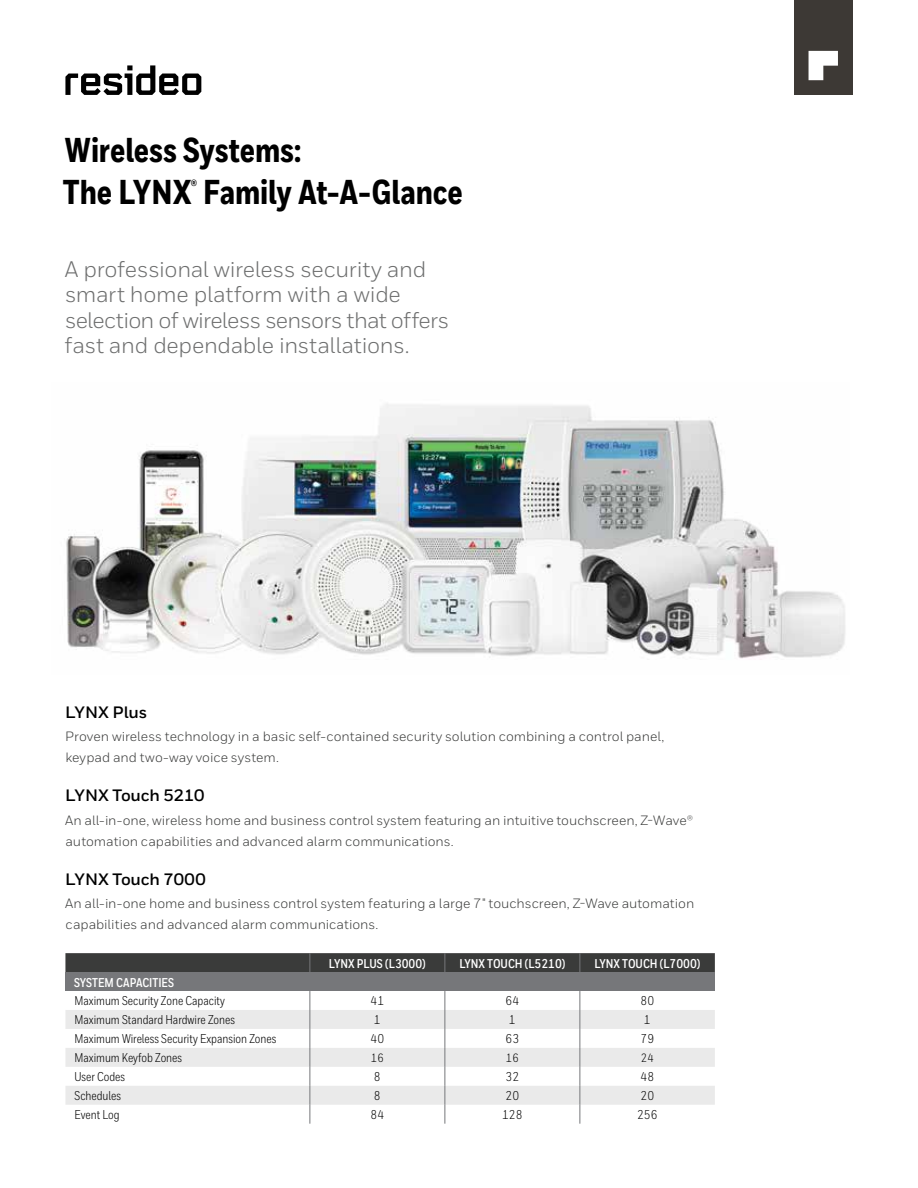
<style>
.page{position:relative;width:918px;height:1188px;background:#fff}
.page>*{position:absolute;margin:0;border:0;box-sizing:border-box;transform-origin:0 0}
.t1{font:800 34.5px/42px "Honeywell Cond";color:#000}
.t2{font:22.5px/25.5px "Honeywell Sans";letter-spacing:-.015em;color:#6d6e6e}
.t3{font:700 16.5px "Honeywell Sans";letter-spacing:-.01em;color:#000}
.t4{font:13.5px/21px "Honeywell Sans";color:#3a3b3a}
.t5{font:12.75px "Honeywell Cond";color:#000}
.t6{font:700 12.75px "Honeywell Cond";color:#fff}
.t7{font:12px "Honeywell Cond";color:#000}
</style>
<div class="page">
<img style="left:66px;top:403px;width:779px;height:256px">
<div style="left:65px;top:972px;width:650px;height:19px;background:#76777a"></div>
<svg style="left:65px;top:1010px;width:650px;height:95px;fill:#eaeaea"></svg>
<div style="left:65px;top:953px;width:650px;height:19px;background:#3a3b3a"></div>
<svg style="left:310px;top:991px;width:1px;height:133px"></svg>
<svg style="left:445px;top:991px;width:1px;height:133px"></svg>
<svg style="left:580px;top:991px;width:1px;height:133px"></svg>
<svg style="left:65px;top:65px;width:136px;height:30px"></svg>
<div style="left:794px;top:0;width:59px;height:95px;background:#3d3935"></div>
<svg style="left:809px;top:51px;width:29px;height:29px"></svg>
<h1 class="t1" style="left:63px;top:130px;width:401px">Wireless Systems:<br>The LYNX<sup>®</sup> Family At-A-Glance</h1>
<h2 class="t2" style="left:64px;top:256px;width:386px">A professional wireless security and smart home platform with a wide selection of wireless sensors that offers fast and dependable installations.</h2>
<p class="t3" style="left:65px;top:702px;width:83px">LYNX Plus</p>
<p class="t4" style="left:65px;top:726px;width:600px">Proven wireless technology in a basic self-contained security solution combining a control panel, keypad and two-way voice system.</p>
<p class="t3" style="left:65px;top:785px;width:141px">LYNX Touch 5210</p>
<p class="t4" style="left:65px;top:810px;width:630px">An all-in-one, wireless home and business control system featuring an intuitive touchscreen, Z-Wave® automation capabilities and advanced alarm communications.</p>
<p class="t3" style="left:65px;top:869px;width:142px">LYNX Touch 7000</p>
<p class="t4" style="left:65px;top:893px;width:631px">An all-in-one home and business control system featuring a large 7" touchscreen, Z-Wave automation capabilities and advanced alarm communications.</p>
<p class="t6" style="left:329px;top:955px;width:98px">LYNX PLUS (L3000)</p>
<p class="t6" style="left:459px;top:955px;width:108px">LYNX TOUCH (L5210)</p>
<p class="t6" style="left:594px;top:955px;width:108px">LYNX TOUCH (L7000)</p>
<p class="t6" style="left:74px;top:974px;width:102px">SYSTEM CAPACITIES</p>
<p class="t5" style="left:74px;top:994px;width:152px">Maximum Security Zone Capacity</p>
<p class="t5" style="left:371px;top:994px;width:15px">41</p>
<p class="t5" style="left:506px;top:994px;width:15px">64</p>
<p class="t5" style="left:641px;top:994px;width:15px">80</p>
<p class="t5" style="left:74px;top:1012px;width:162px">Maximum Standard Hardwire Zones</p>
<p class="t5" style="left:374px;top:1012px;width:8px">1</p>
<p class="t5" style="left:509px;top:1012px;width:8px">1</p>
<p class="t5" style="left:644px;top:1012px;width:8px">1</p>
<p class="t5" style="left:74px;top:1031px;width:204px">Maximum Wireless Security Expansion Zones</p>
<p class="t5" style="left:371px;top:1031px;width:15px">40</p>
<p class="t5" style="left:506px;top:1031px;width:15px">63</p>
<p class="t5" style="left:641px;top:1031px;width:15px">79</p>
<p class="t5" style="left:74px;top:1050px;width:109px">Maximum Keyfob Zones</p>
<p class="t7" style="left:371px;top:1050px;width:14px">16</p>
<p class="t7" style="left:506px;top:1050px;width:14px">16</p>
<p class="t7" style="left:641px;top:1050px;width:14px">24</p>
<p class="t5" style="left:74px;top:1069px;width:52px">User Codes</p>
<p class="t5" style="left:374px;top:1069px;width:8px">8</p>
<p class="t5" style="left:506px;top:1069px;width:15px">32</p>
<p class="t5" style="left:641px;top:1069px;width:15px">48</p>
<p class="t5" style="left:74px;top:1088px;width:48px">Schedules</p>
<p class="t5" style="left:374px;top:1088px;width:8px">8</p>
<p class="t5" style="left:506px;top:1088px;width:15px">20</p>
<p class="t5" style="left:641px;top:1088px;width:15px">20</p>
<p class="t5" style="left:74px;top:1107px;width:47px">Event Log</p>
<p class="t5" style="left:371px;top:1107px;width:15px">84</p>
<p class="t5" style="left:502px;top:1107px;width:22px">128</p>
<p class="t5" style="left:637px;top:1107px;width:22px">256</p>
</div>
